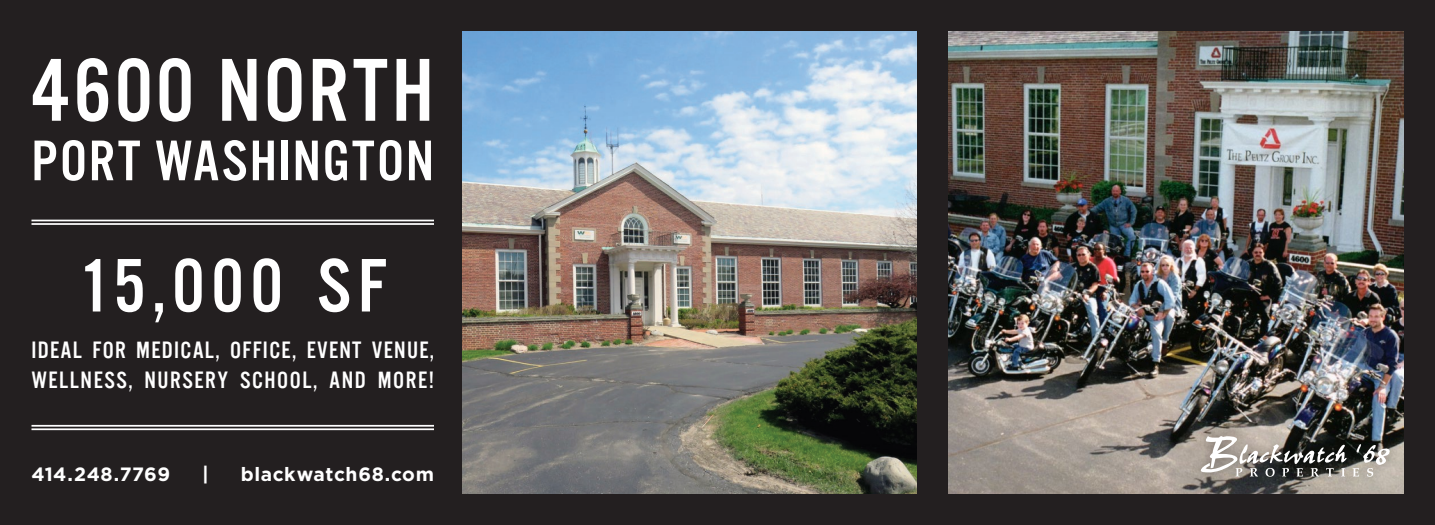
<style>
.page{position:relative;width:1435px;height:525px;background:#231f20}
.page>*{position:absolute;margin:0;border:0;box-sizing:border-box;transform-origin:0 0}
.t1{font:92.75px "U.S.101";letter-spacing:.035em;color:#fff}
.t2{font:78.75px "U.S.101";letter-spacing:.085em;color:#fff}
.t3{font:59.5px "U.S.101";letter-spacing:.035em;color:#fff}
.t4{font:24.5px/29.4px "U.S.101";letter-spacing:.06em;color:#fff}
.t5{font:700 19.25px "Gotham";letter-spacing:.03em;color:#fff}
</style>
<div class="page">
<img style="left:462px;top:32px;width:455px;height:462px">
<img style="left:948px;top:32px;width:456px;height:462px">
<hr style="left:32px;top:220px;width:402px;height:1px;background:#fff">
<hr style="left:32px;top:223px;width:402px;height:2px;background:#fff">
<hr style="left:32px;top:425px;width:402px;height:2px;background:#fff">
<hr style="left:32px;top:428px;width:402px;height:2px;background:#fff">
<div style="left:1191px;top:425px;width:209px;height:63px;background:#231f20;opacity:.5"></div>
<svg style="left:1198px;top:435px;width:149px;height:42px"></svg>
<svg style="left:1353px;top:443px;width:38px;height:34px"></svg>
<h1 class="t1" style="left:32px;top:41px;width:404px">4600 NORTH</h1>
<h3 class="t3" style="left:32px;top:129px;width:404px">PORT WASHINGTON</h3>
<h2 class="t2" style="left:79px;top:244px;width:310px">15,000 SF</h2>
<p class="t4" style="left:32px;top:335px;width:404px">IDEAL FOR MEDICAL, OFFICE, EVENT VENUE,<br>WELLNESS, NURSERY SCHOOL, AND MORE!</p>
<p class="t5" style="left:32px;top:463px;width:140px">414.248.7769</p>
<p class="t5" style="left:202px;top:463px;width:8px">|</p>
<p class="t5" style="left:241px;top:463px;width:195px">blackwatch68.com</p>
</div>
